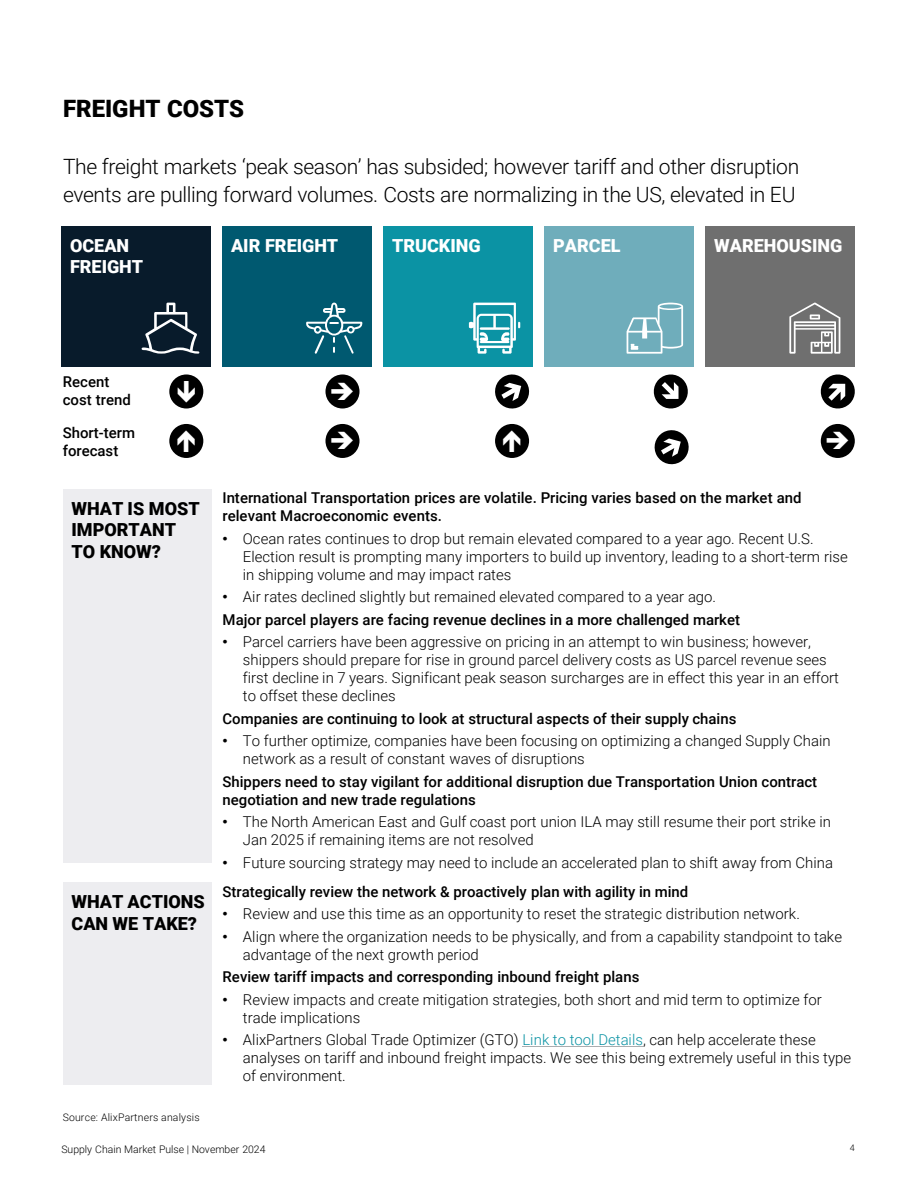
<style>
.page{position:relative;width:918px;height:1188px;background:#fff}
.page>*{position:absolute;margin:0;border:0;box-sizing:border-box;transform-origin:0 0}
.t1{font:900 24px "Roboto";color:#000}
.t2{font:300 21px/27.8px "Roboto";letter-spacing:-.02em;color:#000}
.t3{font:900 18px/21.6px "Roboto";color:#fff}
.t4{font:900 18px/21.6px "Roboto";color:#000}
.t5{font:300 15px/18px "Roboto";color:#000}
.t6{font:500 15px/18px "Roboto";color:#000}
.t7{font:300 10.5px "Roboto";letter-spacing:.005em;color:#000}
.t8{font:300 9px "Roboto";color:#000}
.s1{font-family:"Arial";font-weight:400}
.s2{color:#0b93a4}
</style>
<div class="page">
<div style="left:62px;top:226px;width:149px;height:140px;background:#081b2b"></div>
<div style="left:223px;top:226px;width:149px;height:140px;background:#005970"></div>
<div style="left:545px;top:226px;width:149px;height:140px;background:#6fadbb"></div>
<div style="left:384px;top:226px;width:149px;height:140px;background:#0b93a4"></div>
<div style="left:706px;top:226px;width:149px;height:140px;background:#6f6f6f"></div>
<svg style="left:306px;top:303px;width:57px;height:51px"></svg>
<svg style="left:142px;top:303px;width:57px;height:51px"></svg>
<svg style="left:469px;top:303px;width:51px;height:51px"></svg>
<svg style="left:627px;top:303px;width:56px;height:51px"></svg>
<svg style="left:789px;top:303px;width:51px;height:51px"></svg>
<div style="left:63px;top:489px;width:149px;height:373px;background:#ededf0"></div>
<div style="left:63px;top:883px;width:149px;height:202px;background:#ededf0"></div>
<div style="left:169px;top:374px;width:34px;height:35px;background:#000;border-radius:50%"></div>
<div style="left:169px;top:424px;width:34px;height:34px;background:#000;border-radius:50%"></div>
<div style="left:325px;top:374px;width:35px;height:35px;background:#000;border-radius:50%"></div>
<div style="left:325px;top:424px;width:35px;height:34px;background:#000;border-radius:50%"></div>
<svg style="left:495px;top:374px;width:35px;height:35px"></svg>
<div style="left:495px;top:424px;width:34px;height:34px;background:#000;border-radius:50%"></div>
<svg style="left:820px;top:374px;width:35px;height:35px"></svg>
<div style="left:821px;top:424px;width:34px;height:34px;background:#000;border-radius:50%"></div>
<svg style="left:653px;top:374px;width:35px;height:35px"></svg>
<hr style="left:522px;top:1046px;width:121px;height:1px;background:#aaadb0">
<svg style="left:654px;top:430px;width:35px;height:35px"></svg>
<h2 class="t1" style="left:63px;top:92px;width:183px">FREIGHT COSTS</h2>
<p class="t2" style="left:63px;top:152px;width:738px">The freight markets ‘peak season’ has subsided; however tariff and other disruption events are pulling forward volumes. Costs are normalizing in the US, elevated in EU</p>
<p class="t3" style="left:70px;top:234px;width:75px">OCEAN<br>FREIGHT</p>
<p class="t3" style="left:231px;top:234px;width:109px">AIR FREIGHT</p>
<p class="t3" style="left:392px;top:234px;width:90px">TRUCKING</p>
<p class="t3" style="left:553px;top:234px;width:69px">PARCEL</p>
<p class="t3" style="left:714px;top:234px;width:130px">WAREHOUSING</p>
<p class="t6" style="left:63px;top:372px;width:70px">Recent cost trend</p>
<p class="t6" style="left:63px;top:424px;width:74px">Short-term forecast</p>
<p class="t4" style="left:72px;top:497px;width:130px">WHAT IS MOST<br>IMPORTANT<br>TO KNOW?</p>
<p class="t4" style="left:72px;top:890px;width:135px">WHAT ACTIONS<br>CAN WE TAKE?</p>
<p class="t7" style="left:63px;top:1110px;width:138px">Source: AlixPartners analysis</p>
<p class="t6" style="left:223px;top:488px;width:580px">International Transportation prices are volatile. Pricing varies based on the market and relevant Macroeconomic events.</p>
<p class="t5" style="left:243px;top:529px;width:606px;text-indent:-20px"><span class="s1">•</span> Ocean rates continues to drop but remain elevated compared to a year ago. Recent U.S.<br>Election result is prompting many importers to build up inventory, leading to a short-term rise in shipping volume and may impact rates</p>
<p class="t5" style="left:223px;top:587px;width:495px"><span class="s1">•</span> Air rates declined slightly but remained elevated compared to a year ago.</p>
<p class="t6" style="left:223px;top:610px;width:519px">Major parcel players are facing revenue declines in a more challenged market</p>
<p class="t5" style="left:243px;top:632px;width:598px;text-indent:-20px"><span class="s1">•</span> Parcel carriers have been aggressive on pricing in an attempt to win business; however, shippers should prepare for rise in ground parcel delivery costs as US parcel revenue sees first decline in 7 years. Significant peak season surcharges are in effect this year in an effort to offset these declines</p>
<p class="t6" style="left:223px;top:709px;width:515px">Companies are continuing to look at structural aspects of their supply chains</p>
<p class="t5" style="left:243px;top:731px;width:589px;text-indent:-20px"><span class="s1">•</span> To further optimize, companies have been focusing on optimizing a changed Supply Chain network as a result of constant waves of disruptions</p>
<p class="t6" style="left:223px;top:772px;width:596px">Shippers need to stay vigilant for additional disruption due Transportation Union contract negotiation and new trade regulations</p>
<p class="t5" style="left:243px;top:812px;width:590px;text-indent:-20px"><span class="s1">•</span> The North American East and Gulf coast port union ILA may still resume their port strike in<br>Jan 2025 if remaining items are not resolved</p>
<p class="t5" style="left:223px;top:853px;width:612px"><span class="s1">•</span> Future sourcing strategy may need to include an accelerated plan to shift away from China</p>
<p class="t6" style="left:223px;top:882px;width:467px">Strategically review the network &amp; proactively plan with agility in mind</p>
<p class="t5" style="left:223px;top:904px;width:579px"><span class="s1">•</span> Review and use this time as an opportunity to reset the strategic distribution network.</p>
<p class="t5" style="left:243px;top:927px;width:601px;text-indent:-20px"><span class="s1">•</span> Align where the organization needs to be physically, and from a capability standpoint to take advantage of the next growth period</p>
<p class="t6" style="left:223px;top:967px;width:418px">Review tariff impacts and corresponding inbound freight plans</p>
<p class="t5" style="left:243px;top:990px;width:580px;text-indent:-20px"><span class="s1">•</span> Review impacts and create mitigation strategies, both short and mid term to optimize for trade implications</p>
<p class="t5" style="left:243px;top:1030px;width:610px;text-indent:-20px"><span class="s1">•</span> AlixPartners Global Trade Optimizer (GTO) <span class="s2">Link to tool Details</span>, can help accelerate these analyses on tariff and inbound freight impacts. We see this being extremely useful in this type of environment.</p>
<p class="t7" style="left:62px;top:1141px;width:205px">Supply Chain Market Pulse | November 2024</p>
<p class="t8" style="left:850px;top:1142px;width:6px">4</p>
</div>
